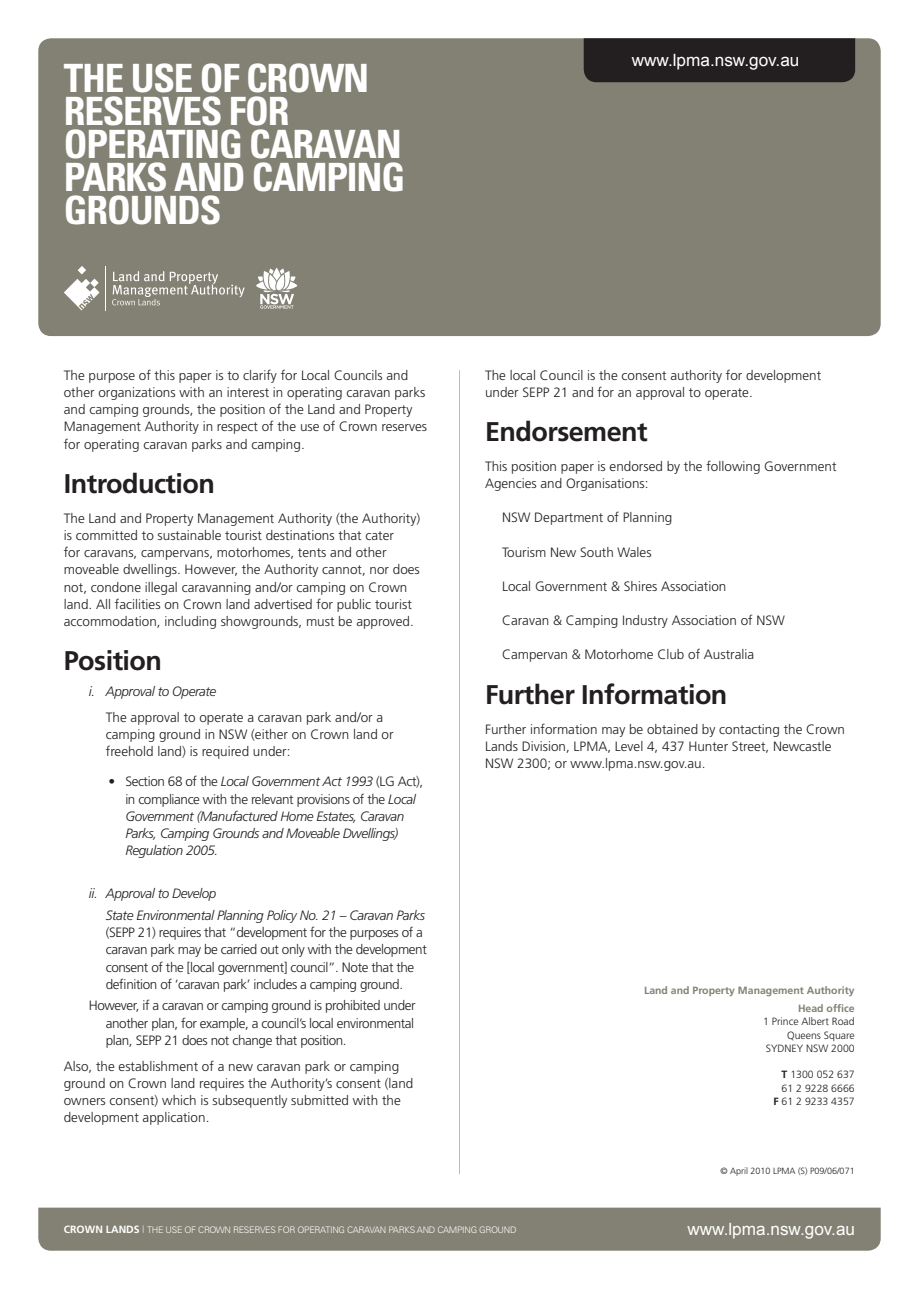
<style>
.page{position:relative;width:919px;height:1289px;background:#fff}
.page>*{position:absolute;margin:0;border:0;box-sizing:border-box;transform-origin:0 0}
.t1{font:700 condensed 39px/33px "Univers";letter-spacing:-.03em;color:#fff}
.t2{font:700 27px "Frutiger";letter-spacing:-.02em;color:#231f20}
.t3{font:16.95px "Arial";color:#fff}
.Body_text{font:300 13.5px/17.2px "Frutiger";color:#231f20}
.Body_text_-_bullet{font:300 13.5px/17.2px "Frutiger";letter-spacing:-.03em;color:#231f20}
.Body_text_-_bullet-2{font:italic 300 13.5px/17.2px "Frutiger";letter-spacing:-.03em;color:#231f20}
.t4{font:300 10.5px/13.5px "Frutiger";color:#231f20;text-align:right}
.t5{font:700 10.5px "Frutiger";color:#828173}
.t6{font:300 9px "Univers";letter-spacing:-.03em;color:#fff}
.t7{font:300 9px "Frutiger";color:#231f20}
.s1{font-style:normal}
.s2{font-style:italic}
.s3{font-weight:700;color:#828173}
.s4{font-weight:700}
.s5{font-family:"Frutiger";font-weight:700;font-size:10.5px}
</style>
<div class="page">
<div style="left:38px;top:38px;width:842px;height:298px;background:#828173;border-radius:13px"></div>
<div style="left:583px;top:38px;width:272px;height:44px;background:#231f20"></div>
<svg style="left:64px;top:266px;width:35px;height:44px"></svg>
<hr style="left:105px;top:266px;width:1px;height:44px;background:#fff">
<svg style="left:112px;top:271px;width:133px;height:34px"></svg>
<svg style="left:256px;top:268px;width:41px;height:41px"></svg>
<div style="left:38px;top:1207px;width:842px;height:43px;background:#828173"></div>
<hr style="left:459px;top:370px;width:1px;height:804px;background:#bcbdc0">
<p class="t1" style="left:64px;top:61px;width:343px">THE USE OF CROWN<br>RESERVES FOR<br>OPERATING CARAVAN<br>PARKS AND CAMPING<br>GROUNDS</p>
<p class="Body_text" style="left:64px;top:366px;width:365px">The purpose of this paper is to clarify for Local Councils and other organizations with an interest in operating caravan parks and camping grounds, the position of the Land and Property Management Authority in respect of the use of Crown reserves for operating caravan parks and camping.</p>
<p class="t2" style="left:64px;top:467px;width:153px">Introduction</p>
<p class="Body_text" style="left:64px;top:509px;width:358px">The Land and Property Management Authority (the Authority) is committed to sustainable tourist destinations that cater<br>for caravans, campervans, motorhomes, tents and other moveable dwellings. However, the Authority cannot, nor does not, condone illegal caravanning and/or camping on Crown land. All facilities on Crown land advertised for public tourist accommodation, including showgrounds, must be approved.</p>
<p class="t2" style="left:64px;top:645px;width:100px">Position</p>
<p class="Body_text_-_bullet-2" style="left:89px;top:682px;width:129px">i. Approval to Operate</p>
<p class="Body_text" style="left:106px;top:708px;width:289px">The approval to operate a caravan park and/or a camping ground in NSW (either on Crown land or freehold land) is required under:</p>
<p class="Body_text_-_bullet-2" style="left:125px;top:773px;width:299px;text-indent:-17px"><span class="s1">• Section 68 of the</span> Local Government Act 1993 <span class="s1">(LG Act), in compliance with the relevant provisions of the</span> Local Government (Manufactured Home Estates, Caravan Parks, Camping Grounds and Moveable Dwellings)<br>Regulation 2005.</p>
<p class="Body_text_-_bullet-2" style="left:89px;top:885px;width:129px">ii. Approval to Develop</p>
<p class="Body_text_-_bullet" style="left:106px;top:906px;width:322px"><span class="s2">State Environmental Planning Policy No. 21 – Caravan Parks </span>(SEPP 21) requires that “development for the purposes of a caravan park may be carried out only with the development consent of the [local government] council”. Note that the definition of ‘caravan park’ includes a camping ground.</p>
<p class="Body_text_-_bullet" style="left:106px;top:997px;width:311px;text-align:justify;text-indent:-17px">However, if a caravan or camping ground is prohibited under another plan, for example, a council’s local environmental plan, SEPP 21 does not change that position.</p>
<p class="Body_text" style="left:64px;top:1057px;width:351px">Also, the establishment of a new caravan park or camping ground on Crown land requires the Authority’s consent (land owners consent) which is subsequently submitted with the development application.</p>
<p class="t3" style="left:631px;top:49px;width:169px">www.lpma.nsw.gov.au</p>
<p class="Body_text" style="left:485px;top:366px;width:338px">The local Council is the consent authority for development under SEPP 21 and for an approval to operate.</p>
<p class="t2" style="left:485px;top:415px;width:164px">Endorsement</p>
<p class="Body_text" style="left:485px;top:458px;width:353px">This position paper is endorsed by the following Government<br>Agencies and Organisations:</p>
<p class="Body_text" style="left:502px;top:509px;width:172px">NSW Department of Planning</p>
<p class="Body_text" style="left:502px;top:543px;width:151px">Tourism New South Wales</p>
<p class="Body_text" style="left:502px;top:578px;width:226px">Local Government &amp; Shires Association</p>
<p class="Body_text" style="left:502px;top:612px;width:284px">Caravan &amp; Camping Industry Association of NSW</p>
<p class="Body_text" style="left:502px;top:646px;width:254px">Campervan &amp; Motorhome Club of Australia</p>
<p class="t2" style="left:485px;top:678px;width:244px">Further Information</p>
<p class="Body_text" style="left:485px;top:720px;width:361px">Further information may be obtained by contacting the Crown<br>Lands Division, LPMA, Level 4, 437 Hunter Street, Newcastle<br>NSW 2300; or www.lpma.nsw.gov.au.</p>
<p class="t5" style="left:644px;top:984px;width:212px">Land and Property Management Authority</p>
<p class="t4" style="left:763px;top:1001px;width:93px"><span class="s3">Head office<br></span>1 Prince Albert Road<br>Queens Square<br>SYDNEY NSW 2000</p>
<p class="t4" style="left:773px;top:1068px;width:83px"><span class="s4">T</span> 1300 052 637<br>61 2 9228 6666<br><span class="s4">F</span> 61 2 9233 4357</p>
<p class="t7" style="left:720px;top:1165px;width:136px">© April 2010 LPMA (S) P09/06/071</p>
<p class="t6" style="left:64px;top:1223px;width:454px"><span class="s5">CROWN LANDS</span> <sup>|</sup> THE USE OF CROWN RESERVES FOR OPERATING CARAVAN PARKS AND CAMPING GROUND</p>
<p class="t3" style="left:687px;top:1218px;width:169px">www.lpma.nsw.gov.au</p>
</div>
